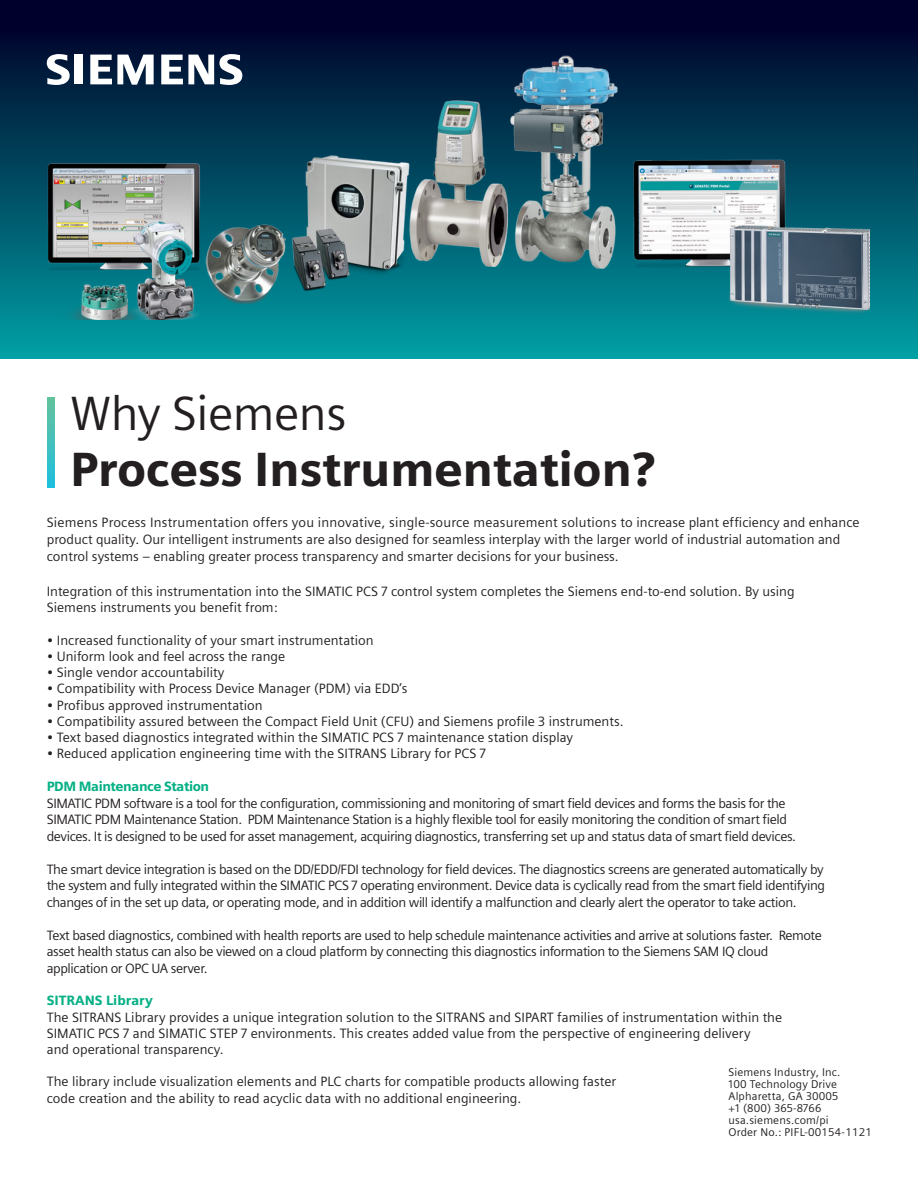
<style>
.page{position:relative;width:918px;height:1188px;background:#fff}
.page>*{position:absolute;margin:0;border:0;box-sizing:border-box;transform-origin:0 0}
._02__Headline_38pt_1{font:900 48px/55.5px "Siemens Sans";letter-spacing:-.01em;color:#231f20}
._03__Copy_13pt_120{font:13.5px/16.2px "Siemens Sans";color:#231f20}
._03__Copy_13pt_120-2{font:13.5px/16.5px "Siemens Sans";letter-spacing:-.03em;color:#231f20}
._03__Copy_Roman__9pt{font:13.5px/17px "Siemens Sans";color:#231f20}
._03__Copy_13pt_120-3{font:900 13.5px "Siemens Sans";letter-spacing:-.03em;color:#05b085}
._03__Copy_13pt_120-4{font:900 13.5px "Siemens Sans";color:#05b085}
._06__Caption_7_5pt_3{font:11.25px/12px "Siemens Sans";letter-spacing:.015em;color:#231f20}
.s1{font-weight:400}
</style>
<div class="page">
<svg style="left:47px;top:398px;width:7px;height:89px"></svg>
<img style="left:0;top:0;width:918px;height:358px">
<img style="left:21px;top:22px;width:849px;height:298px">
<svg style="left:47px;top:54px;width:36px;height:31px"></svg>
<svg style="left:90px;top:55px;width:64px;height:30px"></svg>
<svg style="left:161px;top:54px;width:81px;height:31px"></svg>
<p class="_02__Headline_38pt_1" style="left:70px;top:386px;width:586px"><span class="s1">Why Siemens<br></span>Process Instrumentation?</p>
<p class="_03__Copy_Roman__9pt" style="left:47px;top:514px;width:814px">Siemens Process Instrumentation offers you innovative, single-source measurement solutions to increase plant efficiency and enhance product quality. Our intelligent instruments are also designed for seamless interplay with the larger world of industrial automation and control systems – enabling greater process transparency and smarter decisions for your business.</p>
<p class="_03__Copy_13pt_120" style="left:47px;top:583px;width:749px">Integration of this instrumentation into the SIMATIC PCS 7 control system completes the Siemens end-to-end solution. By using<br>Siemens instruments you benefit from:</p>
<p class="_03__Copy_13pt_120" style="left:47px;top:632px;width:329px">• Increased functionality of your smart instrumentation</p>
<p class="_03__Copy_13pt_120" style="left:47px;top:648px;width:240px">• Uniform look and feel across the range</p>
<p class="_03__Copy_13pt_120" style="left:47px;top:664px;width:179px">• Single vendor accountability</p>
<p class="_03__Copy_13pt_120" style="left:47px;top:681px;width:362px">• Compatibility with Process Device Manager (PDM) via EDD’s</p>
<p class="_03__Copy_13pt_120" style="left:47px;top:697px;width:218px">• Profibus approved instrumentation</p>
<p class="_03__Copy_13pt_120" style="left:47px;top:713px;width:578px">• Compatibility assured between the Compact Field Unit (CFU) and Siemens profile 3 instruments.</p>
<p class="_03__Copy_13pt_120" style="left:47px;top:729px;width:528px">• Text based diagnostics integrated within the SIMATIC PCS 7 maintenance station display</p>
<p class="_03__Copy_13pt_120" style="left:47px;top:745px;width:441px">• Reduced application engineering time with the SITRANS Library for PCS 7</p>
<p class="_03__Copy_13pt_120-3" style="left:47px;top:778px;width:164px">PDM Maintenance Station</p>
<p class="_03__Copy_13pt_120-2" style="left:47px;top:795px;width:751px">SIMATIC PDM software is a tool for the configuration, commissioning and monitoring of smart field devices and forms the basis for the<br>SIMATIC PDM Maintenance Station. PDM Maintenance Station is a highly flexible tool for easily monitoring the condition of smart field devices. It is designed to be used for asset management, acquiring diagnostics, transferring set up and status data of smart field devices.</p>
<p class="_03__Copy_13pt_120" style="left:47px;top:861px;width:780px;text-align:justify">The smart device integration is based on the DD/EDD/FDI technology for field devices. The diagnostics screens are generated automatically by the system and fully integrated within the SIMATIC PCS 7 operating environment. Device data is cyclically read from the smart field identifying changes of in the set up data, or operating mode, and in addition will identify a malfunction and clearly alert the operator to take action.</p>
<p class="_03__Copy_13pt_120-2" style="left:47px;top:927px;width:777px">Text based diagnostics, combined with health reports are used to help schedule maintenance activities and arrive at solutions faster. Remote asset health status can also be viewed on a cloud platform by connecting this diagnostics information to the Siemens SAM IQ cloud application or OPC UA server.</p>
<p class="_03__Copy_13pt_120-4" style="left:47px;top:993px;width:108px">SITRANS Library</p>
<p class="_03__Copy_13pt_120" style="left:47px;top:1009px;width:737px">The SITRANS Library provides a unique integration solution to the SITRANS and SIPART families of instrumentation within the</p>
<p class="_03__Copy_13pt_120" style="left:47px;top:1025px;width:705px">SIMATIC PCS 7 and SIMATIC STEP 7 environments. This creates added value from the perspective of engineering delivery</p>
<p class="_03__Copy_13pt_120" style="left:47px;top:1041px;width:178px">and operational transparency.</p>
<p class="_03__Copy_13pt_120" style="left:47px;top:1074px;width:571px">The library include visualization elements and PLC charts for compatible products allowing faster code creation and the ability to read acyclic data with no additional engineering.</p>
<p class="_06__Caption_7_5pt_3" style="left:729px;top:1066px;width:145px">Siemens Industry, Inc.<br>100 Technology Drive<br>Alpharetta, GA 30005<br>+1 (800) 365-8766 usa.siemens.com/pi<br>Order No.: PIFL-00154-1121</p>
</div>
